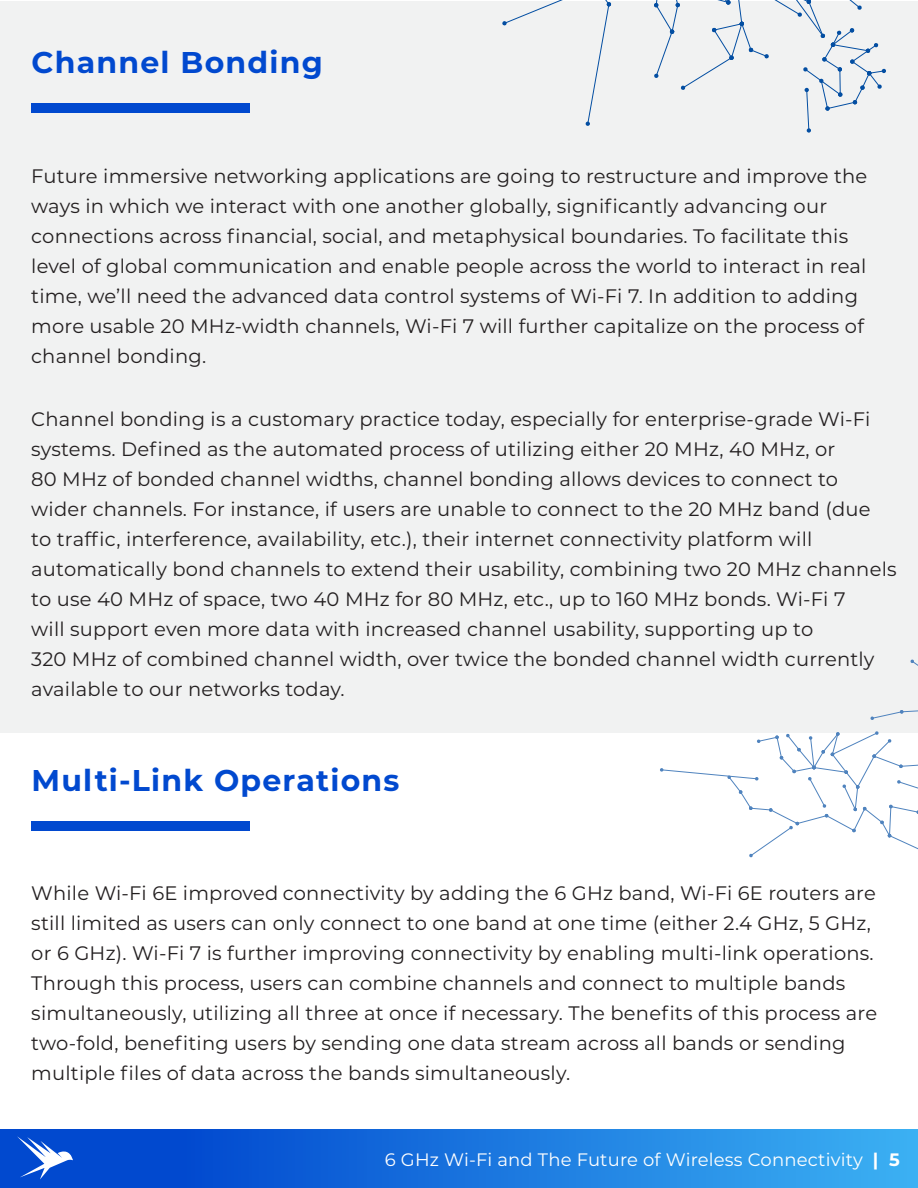
<style>
.page{position:relative;width:918px;height:1188px;background:#fff}
.page>*{position:absolute;margin:0;border:0;box-sizing:border-box;transform-origin:0 0}
.t1{font:700 30px "Montserrat";letter-spacing:.04em;color:#0149cf}
.t2{font:19.5px/30px "Montserrat";letter-spacing:.01em;color:#231f20}
.t3{font:18px "Montserrat";letter-spacing:.01em;color:#fff}
.s1{font-weight:700}
</style>
<div class="page">
<div style="left:0;top:1130px;width:918px;height:58px;background:linear-gradient(to right,#0039c9,#3aaef2)"></div>
<div style="left:0;top:1px;width:918px;height:732px;background:#f1f2f2"></div>
<div style="left:31px;top:103px;width:218px;height:10px;background:#0149cf"></div>
<div style="left:31px;top:821px;width:218px;height:10px;background:#0149cf"></div>
<svg style="left:502px;top:0;width:109px;height:126px"></svg>
<svg style="left:654px;top:0;width:232px;height:133px"></svg>
<svg style="left:870px;top:710px;width:48px;height:10px"></svg>
<svg style="left:910px;top:659px;width:8px;height:7px"></svg>
<svg style="left:660px;top:731px;width:258px;height:126px"></svg>
<svg style="left:17px;top:1137px;width:56px;height:42px"></svg>
<h1 class="t1" style="left:32px;top:41px;width:293px">Channel Bonding</h1>
<p class="t2" style="left:31px;top:160px;width:838px">Future immersive networking applications are going to restructure and improve the ways in which we interact with one another globally, significantly advancing our connections across financial, social, and metaphysical boundaries. To facilitate this level of global communication and enable people across the world to interact in real time, we’ll need the advanced data control systems of Wi-Fi 7. In addition to adding more usable 20 MHz-width channels, Wi-Fi 7 will further capitalize on the process of channel bonding.</p>
<p class="t2" style="left:31px;top:404px;width:867px">Channel bonding is a customary practice today, especially for enterprise-grade Wi-Fi systems. Defined as the automated process of utilizing either 20 MHz, 40 MHz, or<br>80 MHz of bonded channel widths, channel bonding allows devices to connect to wider channels. For instance, if users are unable to connect to the 20 MHz band (due<br>to traffic, interference, availability, etc.), their internet connectivity platform will automatically bond channels to extend their usability, combining two 20 MHz channels to use 40 MHz of space, two 40 MHz for 80 MHz, etc., up to 160 MHz bonds. Wi-Fi 7<br>will support even more data with increased channel usability, supporting up to<br>320 MHz of combined channel width, over twice the bonded channel width currently available to our networks today.</p>
<h1 class="t1" style="left:32px;top:758px;width:369px">Multi-Link Operations</h1>
<p class="t2" style="left:31px;top:878px;width:847px">While Wi-Fi 6E improved connectivity by adding the 6 GHz band, Wi-Fi 6E routers are still limited as users can only connect to one band at one time (either 2.4 GHz, 5 GHz, or 6 GHz). Wi-Fi 7 is further improving connectivity by enabling multi-link operations.<br>Through this process, users can combine channels and connect to multiple bands simultaneously, utilizing all three at once if necessary. The benefits of this process are two-fold, benefiting users by sending one data stream across all bands or sending multiple files of data across the bands simultaneously.</p>
<p class="t3" style="left:385px;top:1147px;width:516px">6 GHz Wi-Fi and The Future of Wireless Connectivity <span class="s1">| 5</span></p>
</div>
